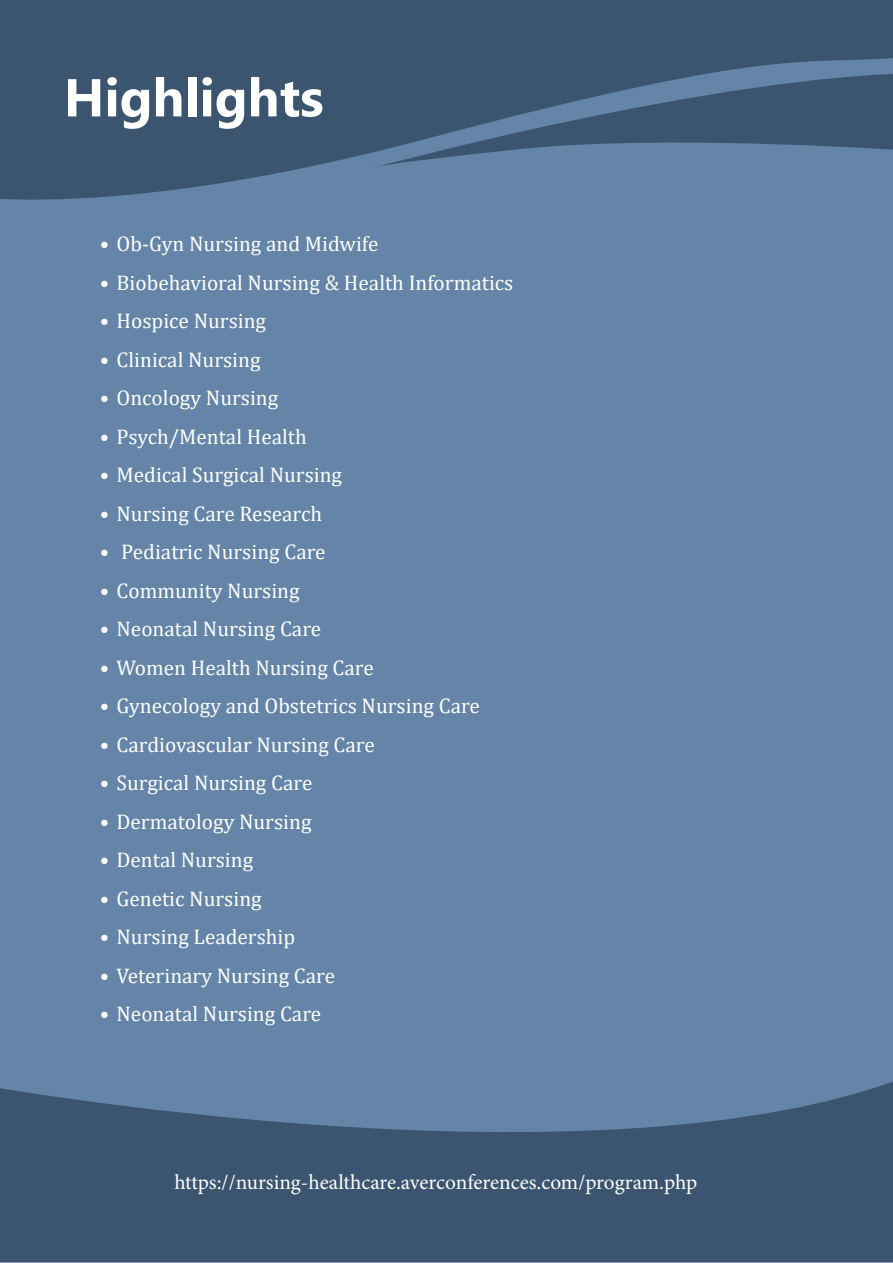
<style>
.page{position:relative;width:893px;height:1263px;background:#fff}
.page>*{position:absolute;margin:0;border:0;box-sizing:border-box;transform-origin:0 0}
.t1{font:700 53.1px "Ebrima";color:#fff}
.t2{font:21.3px "Cambria";color:#fff}
.t3{font:21.3px "Minion Pro";letter-spacing:-.005em;color:#fff}
</style>
<div class="page">
<div style="left:0;top:233px;width:893px;height:716px;background:#6485a8"></div>
<svg style="left:0;top:949px;width:893px;height:314px;background:#516e8e"></svg>
<svg style="left:0;top:0;width:893px;height:233px;background:#476380"></svg>
<svg style="left:364px;top:0;width:529px;height:211px;background:#4a6785"></svg>
<h1 class="t1" style="left:64px;top:56px;width:261px">Highlights</h1>
<p class="t2" style="left:100px;top:232px;width:280px">• Ob-Gyn Nursing and Midwife</p>
<p class="t2" style="left:100px;top:270px;width:415px">• Biobehavioral Nursing &amp; Health Informatics</p>
<p class="t2" style="left:100px;top:309px;width:168px">• Hospice Nursing</p>
<p class="t2" style="left:100px;top:347px;width:162px">• Clinical Nursing</p>
<p class="t2" style="left:100px;top:386px;width:180px">• Oncology Nursing</p>
<p class="t2" style="left:100px;top:424px;width:209px">• Psych/Mental Health</p>
<p class="t2" style="left:100px;top:462px;width:244px">• Medical Surgical Nursing</p>
<p class="t2" style="left:100px;top:501px;width:224px">• Nursing Care Research</p>
<p class="t2" style="left:100px;top:539px;width:227px">• Pediatric Nursing Care</p>
<p class="t2" style="left:100px;top:578px;width:201px">• Community Nursing</p>
<p class="t2" style="left:100px;top:616px;width:223px">• Neonatal Nursing Care</p>
<p class="t2" style="left:100px;top:655px;width:276px">• Women Health Nursing Care</p>
<p class="t2" style="left:100px;top:693px;width:382px">• Gynecology and Obstetrics Nursing Care</p>
<p class="t2" style="left:100px;top:732px;width:277px">• Cardiovascular Nursing Care</p>
<p class="t2" style="left:100px;top:770px;width:214px">• Surgical Nursing Care</p>
<p class="t2" style="left:100px;top:809px;width:213px">• Dermatology Nursing</p>
<p class="t2" style="left:100px;top:847px;width:155px">• Dental Nursing</p>
<p class="t2" style="left:100px;top:886px;width:163px">• Genetic Nursing</p>
<p class="t2" style="left:100px;top:924px;width:197px">• Nursing Leadership</p>
<p class="t2" style="left:100px;top:963px;width:237px">• Veterinary Nursing Care</p>
<p class="t2" style="left:100px;top:1001px;width:223px">• Neonatal Nursing Care</p>
<p class="t3" style="left:174px;top:1167px;width:524px">https://nursing-healthcare.averconferences.com/program.php</p>
</div>
